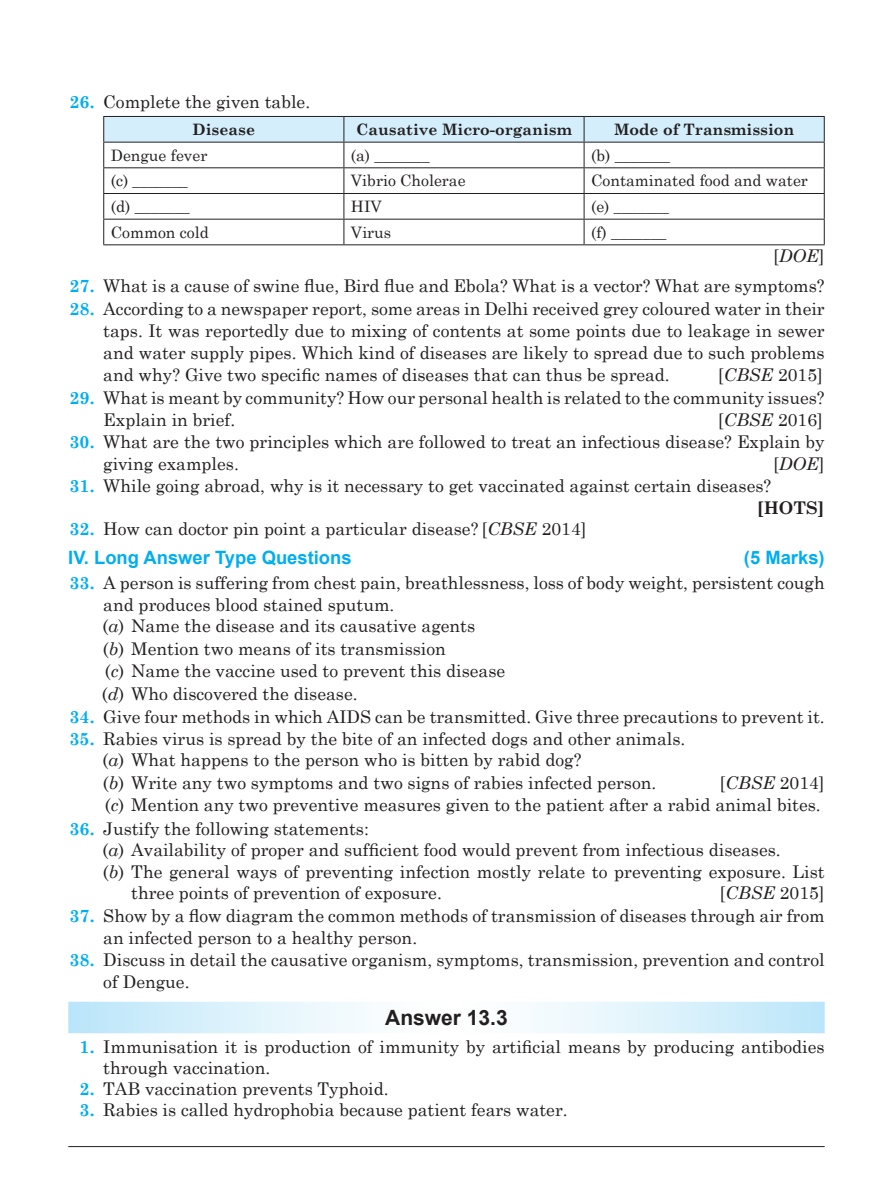
<style>
.page{position:relative;width:893px;height:1203px;background:#fff}
.page>*{position:absolute;margin:0;border:0;box-sizing:border-box;transform-origin:0 0}
.t1{font:700 21px "Arial";color:#231f20}
.t2{font:700 18.38px "Arial";color:#00aeef}
.t3{font:17.5px/21.9px "Century Schoolbook";color:#231f20}
.t4{font:italic 17.5px "Century Schoolbook";color:#231f20}
.t5{font:15.75px "Century Schoolbook";color:#231f20}
.t6{font:700 15.75px "Century Schoolbook";color:#231f20}
.s1{font-weight:700;color:#00aeef}
.s2{font-style:normal}
.s3{font-style:italic}
.s4{font-weight:700}
</style>
<div class="page">
<hr style="left:68px;top:1145px;width:756px;height:1px;background:#231f20">
<svg style="left:68px;top:1001px;width:756px;height:32px"></svg>
<svg style="left:103px;top:116px;width:721px;height:128px"></svg>
<hr style="left:103px;top:244px;width:241px;height:1px;background:#231f20">
<hr style="left:344px;top:244px;width:240px;height:1px;background:#231f20">
<hr style="left:584px;top:244px;width:240px;height:1px;background:#231f20">
<p class="t3" style="left:70px;top:89px;width:242px"><span class="s1">26.</span> Complete the given table.</p>
<p class="t6" style="left:193px;top:117px;width:64px">Disease</p>
<p class="t6" style="left:356px;top:117px;width:217px">Causative Micro-organism</p>
<p class="t6" style="left:614px;top:117px;width:182px">Mode of Transmission</p>
<p class="t5" style="left:111px;top:142px;width:98px">Dengue fever</p>
<p class="t5" style="left:351px;top:142px;width:80px">(a) _______</p>
<p class="t5" style="left:591px;top:142px;width:80px">(b) _______</p>
<p class="t5" style="left:111px;top:167px;width:78px">(c) _______</p>
<p class="t5" style="left:351px;top:167px;width:116px">Vibrio Cholerae</p>
<p class="t5" style="left:591px;top:167px;width:218px">Contaminated food and water</p>
<p class="t5" style="left:111px;top:193px;width:81px">(d) _______</p>
<p class="t5" style="left:351px;top:193px;width:32px">HIV</p>
<p class="t5" style="left:591px;top:193px;width:79px">(e) _______</p>
<p class="t5" style="left:111px;top:219px;width:99px">Common cold</p>
<p class="t5" style="left:351px;top:219px;width:42px">Virus</p>
<p class="t5" style="left:591px;top:219px;width:77px">(f) _______</p>
<p class="t4" style="left:773px;top:242px;width:53px"><span class="s2">[</span>DOE<span class="s2">]</span></p>
<p class="t3" style="left:70px;top:273px;width:756px"><span class="s1">27.</span> What is a cause of swine flue, Bird flue and Ebola? What is a vector? What are symptoms?</p>
<p class="t3" style="left:103px;top:296px;width:723px;text-align:justify;text-indent:-34px"><span class="s1">28.</span> According to a newspaper report, some areas in Delhi received grey coloured water in their taps. It was reportedly due to mixing of contents at some points due to leakage in sewer and water supply pipes. Which kind of diseases are likely to spread due to such problems and why? Give two specific names of diseases that can thus be spread.</p>
<p class="t3" style="left:717px;top:362px;width:107px">[<span class="s3">CBSE</span> 2015]</p>
<p class="t3" style="left:103px;top:385px;width:722px;text-indent:-34px"><span class="s1">29.</span> What is meant by community? How our personal health is related to the community issues?<br>Explain in brief.</p>
<p class="t3" style="left:717px;top:407px;width:107px">[<span class="s3">CBSE</span> 2016]</p>
<p class="t3" style="left:103px;top:429px;width:723px;text-indent:-34px"><span class="s1">30.</span> What are the two principles which are followed to treat an infectious disease? Explain by giving examples.</p>
<p class="t4" style="left:773px;top:450px;width:53px"><span class="s2">[</span>DOE<span class="s2">]</span></p>
<p class="t3" style="left:757px;top:473px;width:69px;text-indent:-687px"><span class="s1">31.</span> While going abroad, why is it necessary to get vaccinated against certain diseases? <span class="s4">[HOTS]</span></p>
<p class="t3" style="left:70px;top:515px;width:518px"><span class="s1">32.</span> How can doctor pin point a particular disease? [<span class="s3">CBSE</span> 2014]</p>
<p class="t2" style="left:68px;top:544px;width:285px">IV. Long Answer Type Questions</p>
<p class="t2" style="left:744px;top:544px;width:82px">(5 Marks)</p>
<p class="t3" style="left:102px;top:570px;width:724px;text-indent:-32px"><span class="s1">33.</span> A person is suffering from chest pain, breathlessness, loss of body weight, persistent cough and produces blood stained sputum.<br>(<span class="s3">a</span>) Name the disease and its causative agents<br>(<span class="s3">b</span>) Mention two means of its transmission<br>(<span class="s3">c</span>) Name the vaccine used to prevent this disease<br>(<span class="s3">d</span>) Who discovered the disease.</p>
<p class="t3" style="left:70px;top:704px;width:756px"><span class="s1">34.</span> Give four methods in which AIDS can be transmitted. Give three precautions to prevent it.</p>
<p class="t3" style="left:103px;top:726px;width:584px;text-indent:-33px"><span class="s1">35.</span> Rabies virus is spread by the bite of an infected dogs and other animals. (<span class="s3">a</span>) What happens to the person who is bitten by rabid dog?<br>(<span class="s3">b</span>) Write any two symptoms and two signs of rabies infected person.</p>
<p class="t3" style="left:105px;top:769px;width:721px;line-height:22.6px;text-align:right">[<span class="s3">CBSE</span> 2014]<br>(<span class="s3">c</span>) Mention any two preventive measures given to the patient after a rabid animal bites.</p>
<p class="t3" style="left:70px;top:815px;width:301px"><span class="s1">36.</span> Justify the following statements:</p>
<p class="t3" style="left:103px;top:836px;width:679px">(<span class="s3">a</span>) Availability of proper and sufficient food would prevent from infectious diseases.</p>
<p class="t3" style="left:103px;top:859px;width:723px">(<span class="s3">b</span>) The general ways of preventing infection mostly relate to preventing exposure. List</p>
<p class="t3" style="left:131px;top:880px;width:312px">three points of prevention of exposure.</p>
<p class="t3" style="left:719px;top:880px;width:107px">[<span class="s3">CBSE</span> 2015]</p>
<p class="t3" style="left:103px;top:903px;width:722px;text-indent:-34px"><span class="s1">37.</span> Show by a flow diagram the common methods of transmission of diseases through air from an infected person to a healthy person.</p>
<p class="t3" style="left:103px;top:947px;width:722px;text-indent:-34px"><span class="s1">38.</span> Discuss in detail the causative organism, symptoms, transmission, prevention and control of Dengue.</p>
<p class="t1" style="left:385px;top:1002px;width:124px">Answer 13.3</p>
<p class="t3" style="left:103px;top:1034px;width:722px;line-height:21px;text-indent:-24px"><span class="s1">1.</span> Immunisation it is production of immunity by artificial means by producing antibodies through vaccination.</p>
<p class="t3" style="left:80px;top:1075px;width:310px"><span class="s1">2.</span> TAB vaccination prevents Typhoid.</p>
<p class="t3" style="left:80px;top:1096px;width:489px"><span class="s1">3.</span> Rabies is called hydrophobia because patient fears water.</p>
</div>
